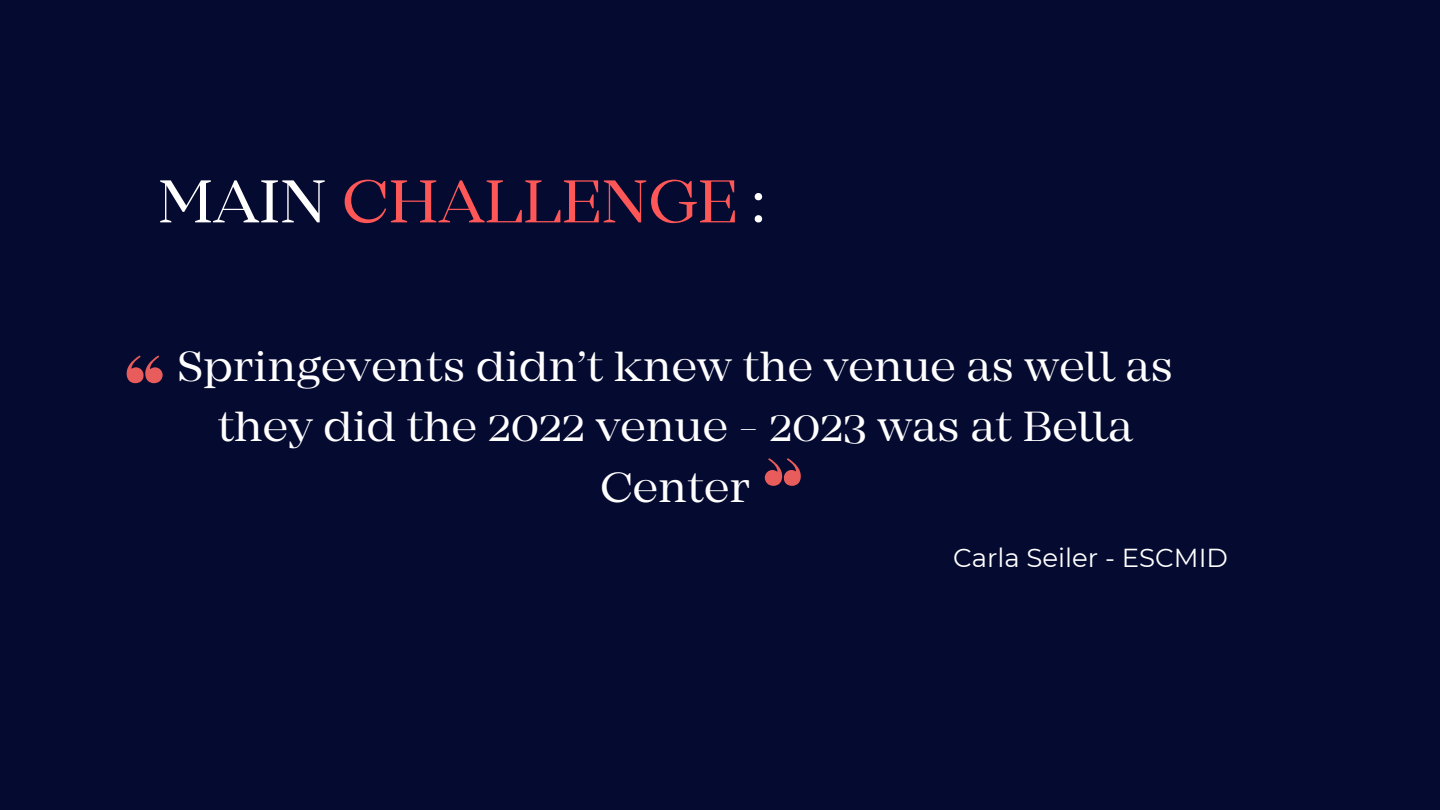
<style>
.page{position:relative;width:1440px;height:810px;background:#050a30}
.page>*{position:absolute;margin:0;border:0;box-sizing:border-box;transform-origin:0 0}
.t1{font:62.7px "Mirador Book DEMO";color:#ff5757}
.t2{font:43.8px/60.8px "Mirador Book DEMO";color:#fff;text-align:center}
.t3{font:26px "Montserrat";color:#fff}
.s1{color:#fff}
</style>
<div class="page">
<svg style="left:127px;top:355px;width:36px;height:28px"></svg>
<svg style="left:765px;top:458px;width:36px;height:28px"></svg>
<p class="t1" style="left:158px;top:169px;width:607px"><span class="s1">MAIN</span> CHALLENGE <span class="s1">:</span></p>
<p class="t2" style="left:177px;top:339px;width:997px">Springevents didn’t knew the venue as well as they did the 2022 venue - 2023 was at Bella<br>Center</p>
<p class="t3" style="left:953px;top:542px;width:277px">Carla Seiler - ESCMID</p>
</div>
